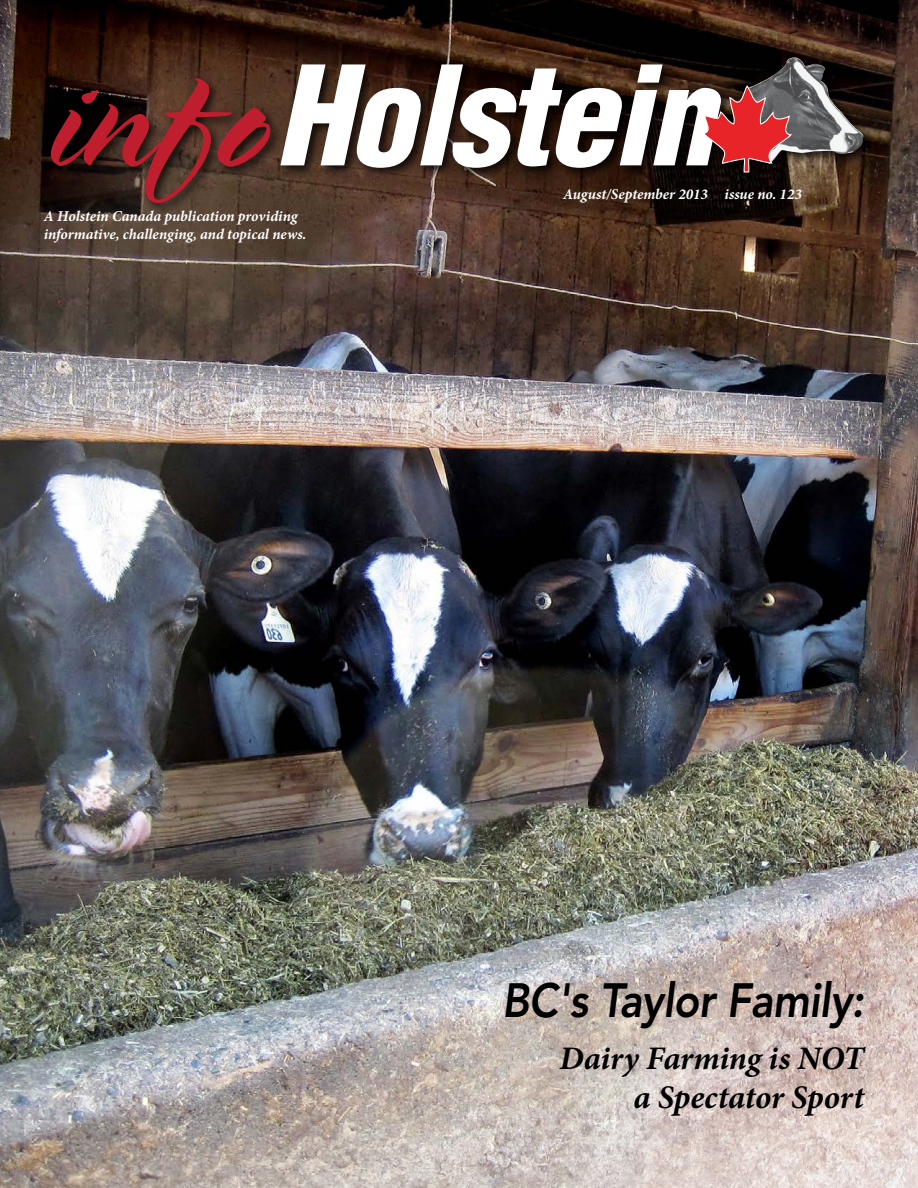
<style>
.page{position:relative;width:918px;height:1188px;background:#fff}
.page>*{position:absolute;margin:0;border:0;box-sizing:border-box;transform-origin:0 0}
.t1{font:italic 900 condensed 134.55px "Helvetica LT Std";letter-spacing:-.02em;color:#fff}
.t2{font:italic 800 47.7px "Avenir LT Std";letter-spacing:-.01em;color:#000;scale:.88 1}
.t3{font:italic 700 33px/39.6px "Minion Pro";letter-spacing:-.005em;color:#000;text-align:right}
.t4{font:italic 700 15px/18px "Minion Pro";letter-spacing:-.005em;color:#fff}
.s1{font-family:"Spring LP Std";font-weight:400;font-style:normal;font-stretch:normal;font-size:159.3px;color:#be1e2d}
</style>
<div class="page">
<img style="left:0;top:0;width:918px;height:810px">
<div style="left:48px;top:54px;width:828px;height:162px;background:#000;opacity:.75"></div>
<img style="left:737px;top:57px;width:126px;height:107px">
<svg style="left:702px;top:85px;width:91px;height:88px;background:#8b3737"></svg>
<img style="left:0;top:810px;width:918px;height:378px">
<h1 class="t1" style="left:49px;top:31px;width:666px"><span class="s1">info</span>Holstein</h1>
<p class="t4" style="left:563px;top:185px;width:240px">August/September 2013 issue no. 123</p>
<p class="t4" style="left:44px;top:207px;width:264px">A Holstein Canada publication providing informative, challenging, and topical news.</p>
<h2 class="t2" style="left:502px;top:973px;width:413px">BC's Taylor Family:</h2>
<h3 class="t3" style="left:560px;top:1038px;width:306px">Dairy Farming is NOT a Spectator Sport</h3>
</div>
